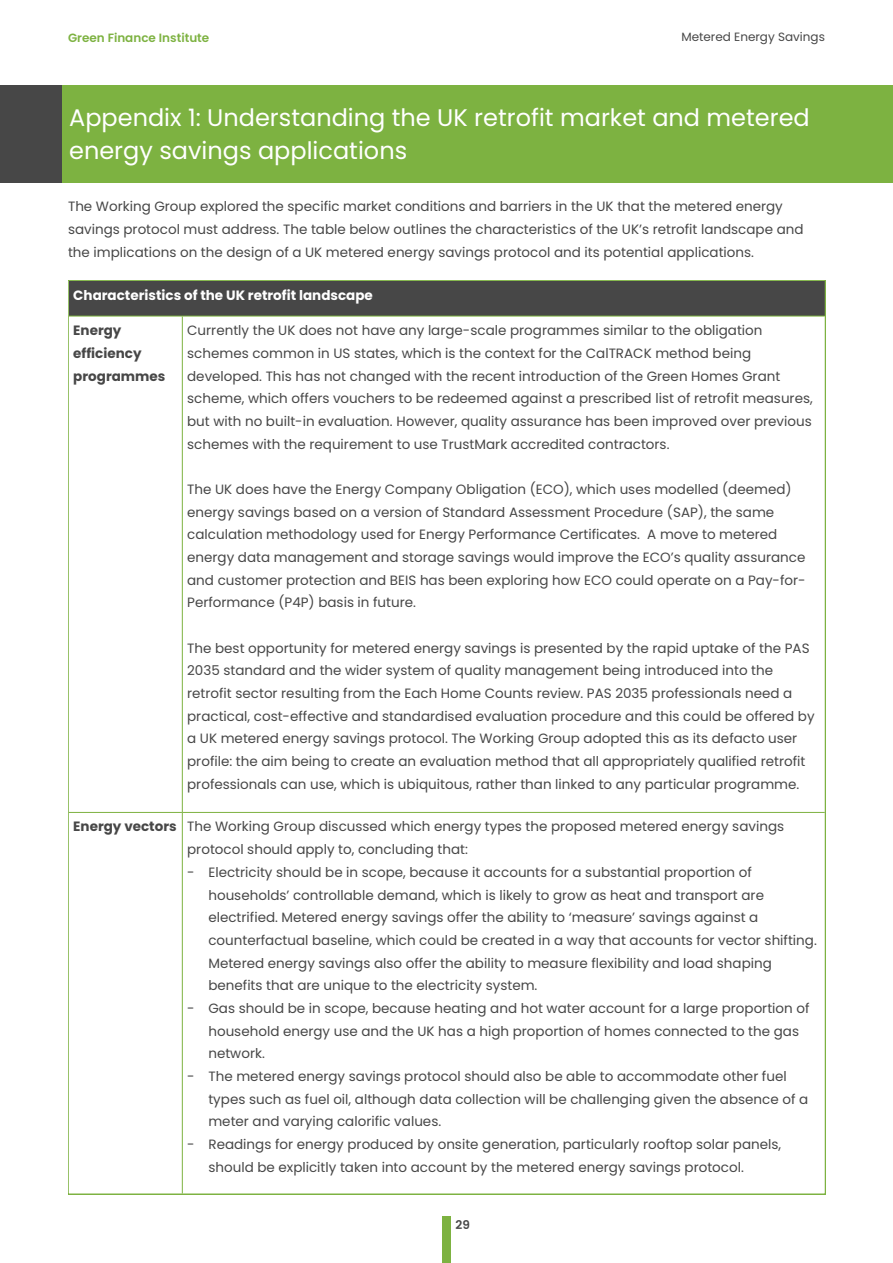
<style>
.page{position:relative;width:893px;height:1263px;background:#fff}
.page>*{position:absolute;margin:0;border:0;box-sizing:border-box;transform-origin:0 0}
.t1{font:24px/33.3px "Poppins";color:#fff}
.t2{font:13.5px/22.6px "Poppins";color:#474747}
.t3{font:700 13.5px "Poppins";color:#fff}
.t4{font:700 13.5px/22.6px "Poppins";color:#474747}
.t5{font:600 12px "Poppins";color:#7db241}
.t6{font:12px "Poppins";color:#474747}
.t7{font:600 12px "Poppins";color:#474747}
.s1{font-weight:700}
</style>
<div class="page">
<div style="left:442px;top:1216px;width:9px;height:47px;background:#7db241"></div>
<div style="left:0;top:85px;width:893px;height:98px;background:#7db241"></div>
<div style="left:0;top:85px;width:61px;height:98px;background:#474747"></div>
<div style="left:69px;top:281px;width:756px;height:35px;background:#474747"></div>
<hr style="left:182px;top:316px;width:1px;height:877px;background:#7db241">
<hr style="left:69px;top:316px;width:756px;height:1px;background:#7db241">
<hr style="left:69px;top:812px;width:113px;height:1px;background:#7db241">
<hr style="left:183px;top:812px;width:642px;height:1px;background:#7db241">
<p class="t5" style="left:68px;top:31px;width:143px">Green Finance Institute</p>
<p class="t6" style="left:681px;top:30px;width:145px">Metered Energy Savings</p>
<h1 class="t1" style="left:69px;top:101px;width:742px">Appendix 1: Understanding the UK retrofit market and metered energy savings applications</h1>
<p class="t2" style="left:68px;top:195px;width:737px">The Working Group explored the specific market conditions and barriers in the UK that the metered energy savings protocol must address. The table below outlines the characteristics of the UK’s retrofit landscape and the implications on the design of a UK metered energy savings protocol and its potential applications.</p>
<p class="t3" style="left:73px;top:287px;width:301px">Characteristics of the UK retrofit landscape</p>
<p class="t4" style="left:73px;top:319px;width:94px">Energy efficiency programmes</p>
<p class="t2" style="left:187px;top:319px;width:627px">Currently the UK does not have any large-scale programmes similar to the obligation schemes common in US states, which is the context for the CalTRACK method being developed. This has not changed with the recent introduction of the Green Homes Grant scheme, which offers vouchers to be redeemed against a prescribed list of retrofit measures, but with no built-in evaluation. However, quality assurance has been improved over previous schemes with the requirement to use TrustMark accredited contractors.</p>
<p class="t2" style="left:187px;top:478px;width:620px">The UK does have the Energy Company Obligation (ECO), which uses modelled (deemed) energy savings based on a version of Standard Assessment Procedure (SAP), the same calculation methodology used for Energy Performance Certificates. A move to metered energy data management and storage savings would improve the ECO’s quality assurance and customer protection and BEIS has been exploring how ECO could operate on a Pay-for-Performance (P4P) basis in future.</p>
<p class="t2" style="left:187px;top:637px;width:629px">The best opportunity for metered energy savings is presented by the rapid uptake of the PAS 2035 standard and the wider system of quality management being introduced into the retrofit sector resulting from the Each Home Counts review. PAS 2035 professionals need a practical, cost-effective and standardised evaluation procedure and this could be offered by a UK metered energy savings protocol. The Working Group adopted this as its defacto user profile: the aim being to create an evaluation method that all appropriately qualified retrofit professionals can use, which is ubiquitous, rather than linked to any particular programme.</p>
<p class="t2" style="left:187px;top:816px;width:598px;text-indent:-114px"><span class="s1">Energy vectors</span> The Working Group discussed which energy types the proposed metered energy savings protocol should apply to, concluding that:</p>
<p class="t2" style="left:208px;top:861px;width:610px;text-indent:-21px">- Electricity should be in scope, because it accounts for a substantial proportion of households’ controllable demand, which is likely to grow as heat and transport are electrified. Metered energy savings offer the ability to ‘measure’ savings against a counterfactual baseline, which could be created in a way that accounts for vector shifting.<br>Metered energy savings also offer the ability to measure flexibility and load shaping benefits that are unique to the electricity system.</p>
<p class="t2" style="left:208px;top:997px;width:603px;text-indent:-21px">- Gas should be in scope, because heating and hot water account for a large proportion of household energy use and the UK has a high proportion of homes connected to the gas network.</p>
<p class="t2" style="left:208px;top:1065px;width:601px;text-indent:-21px">- The metered energy savings protocol should also be able to accommodate other fuel types such as fuel oil, although data collection will be challenging given the absence of a meter and varying calorific values.</p>
<p class="t2" style="left:208px;top:1133px;width:574px;text-indent:-21px">- Readings for energy produced by onsite generation, particularly rooftop solar panels, should be explicitly taken into account by the metered energy savings protocol.</p>
<p class="t7" style="left:456px;top:1218px;width:16px">29</p>
</div>
